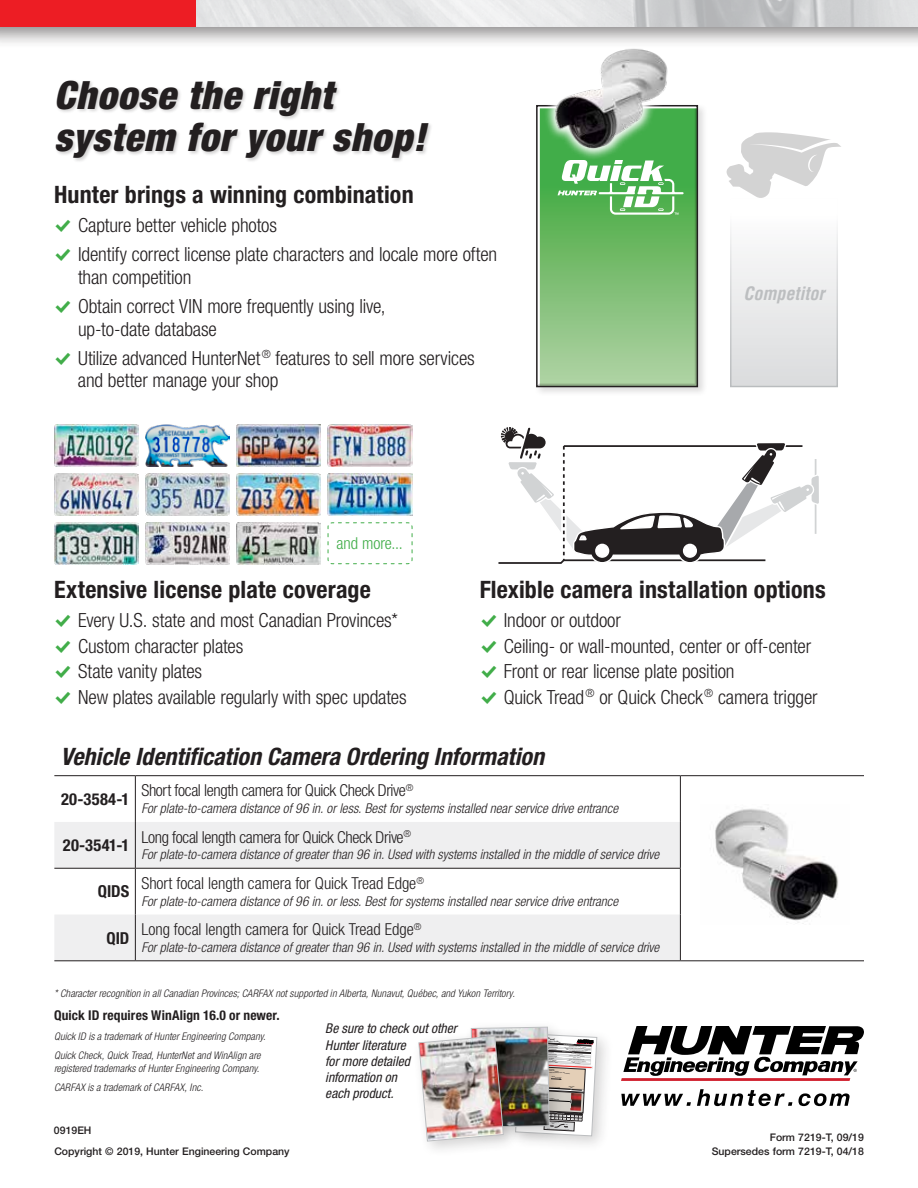
<style>
.page{position:relative;width:918px;height:1188px;background:#fff}
.page>*{position:absolute;margin:0;border:0;box-sizing:border-box;transform-origin:0 0}
.t1{font:italic 900 condensed 39px/42px "Helvetica Neue LT Std";letter-spacing:.025em;color:#231f20}
.t2{font:700 condensed 24px "Helvetica Neue LT Std";letter-spacing:.005em;color:#231f20}
.t3{font:italic 700 condensed 24px "Helvetica Neue LT Std";color:#231f20}
.t4{font:300 condensed 19.5px/25.5px "Helvetica Neue LT Std";letter-spacing:-.01em;color:#231f20}
.t5{font:italic 700 condensed 18px "Helvetica";color:#bcbec0}
.t6{font:300 condensed 16.5px "Helvetica Neue LT Std";letter-spacing:-.015em;color:#231f20}
.t7{font:700 condensed 16.5px "Helvetica Neue LT Std";letter-spacing:.01em;color:#231f20}
.t8{font:300 condensed 16.5px "Helvetica Neue LT Std";letter-spacing:-.005em;color:#41ad49}
.t9{font:italic 300 condensed 13.5px "Helvetica Neue LT Std";color:#231f20}
.t10{font:italic condensed 13.5px/16.2px "Helvetica Neue LT Std";color:#231f20}
.t11{font:700 condensed 13.5px "Helvetica Neue LT Std";letter-spacing:.01em;color:#231f20}
.t12{font:italic 300 condensed 10.5px/19.4px "Helvetica Neue LT Std";letter-spacing:.01em;color:#231f20}
.t13{font:500 10.5px/13.5px "Helvetica Neue LT Std";color:#231f20;text-align:right}
.s1{font-family:"Modern Pictograms";font-weight:400;font-stretch:normal;font-size:21px;color:#41ad49}
</style>
<div class="page">
<svg style="left:621px;top:1026px;width:243px;height:55px"></svg>
<svg style="left:621px;top:1094px;width:70px;height:12px"></svg>
<svg style="left:697px;top:1089px;width:95px;height:17px"></svg>
<svg style="left:798px;top:1093px;width:52px;height:13px"></svg>
<div style="left:731px;top:199px;width:106px;height:188px;background:linear-gradient(to bottom,#fff,#dadbdd)"></div>
<div style="left:730px;top:198px;width:108px;height:189px;border:2px solid #b1b4b6"></div>
<div style="left:55px;top:79px;width:378px;height:84px;background:#231f20;opacity:.2"></div>
<div style="left:534px;top:103px;width:174px;height:294px;background:#231f20;opacity:.15"></div>
<div style="left:534px;top:106px;width:168px;height:282px;background:#231f20;opacity:.2"></div>
<svg style="left:558px;top:160px;width:126px;height:55px"></svg>
<div style="left:536px;top:105px;width:162px;height:282px;border:2px solid #231f20"></div>
<svg style="left:544px;top:103px;width:136px;height:57px"></svg>
<img style="left:552px;top:49px;width:122px;height:110px">
<svg style="left:727px;top:132px;width:114px;height:66px"></svg>
<img style="left:54px;top:425px;width:85px;height:41px">
<img style="left:54px;top:473px;width:85px;height:42px">
<img style="left:145px;top:424px;width:85px;height:43px">
<img style="left:328px;top:473px;width:84px;height:42px">
<img style="left:328px;top:424px;width:84px;height:43px">
<img style="left:236px;top:424px;width:85px;height:43px">
<img style="left:236px;top:473px;width:85px;height:42px">
<img style="left:145px;top:522px;width:85px;height:42px">
<img style="left:236px;top:522px;width:85px;height:42px">
<img style="left:145px;top:473px;width:85px;height:42px">
<img style="left:54px;top:522px;width:85px;height:42px">
<svg style="left:327px;top:522px;width:86px;height:42px"></svg>
<div style="left:497px;top:423px;width:25px;height:25px;border:8px dashed #fff;border-radius:50%"></div>
<svg style="left:497px;top:426px;width:322px;height:138px"></svg>
<div style="left:508px;top:1026px;width:106px;height:127px;background:#231f20;opacity:.2"></div>
<div style="left:464px;top:1020px;width:102px;height:124px;background:#fdfdfd"></div>
<div style="left:412px;top:1029px;width:108px;height:129px;background:#231f20;opacity:.2"></div>
<img style="left:418px;top:1026px;width:180px;height:116px">
<svg style="left:54px;top:822px;width:626px;height:138px;fill:#efeff0"></svg>
<hr style="left:54px;top:775px;width:81px;height:1px;background:#231f20">
<hr style="left:135px;top:775px;width:545px;height:1px;background:#231f20">
<hr style="left:680px;top:775px;width:184px;height:1px;background:#231f20">
<hr style="left:54px;top:868px;width:81px;height:1px;background:#231f20">
<hr style="left:135px;top:868px;width:546px;height:1px;background:#231f20">
<hr style="left:54px;top:960px;width:81px;height:1px;background:#231f20">
<hr style="left:135px;top:960px;width:545px;height:1px;background:#231f20">
<hr style="left:680px;top:960px;width:184px;height:1px;background:#231f20">
<hr style="left:135px;top:776px;width:1px;height:46px;background:#231f20">
<hr style="left:680px;top:776px;width:1px;height:46px;background:#231f20">
<hr style="left:135px;top:822px;width:1px;height:46px;background:#231f20">
<hr style="left:680px;top:822px;width:1px;height:46px;background:#231f20">
<hr style="left:135px;top:869px;width:1px;height:46px;background:#231f20">
<hr style="left:680px;top:869px;width:1px;height:46px;background:#231f20">
<hr style="left:135px;top:915px;width:1px;height:45px;background:#231f20">
<hr style="left:680px;top:915px;width:1px;height:45px;background:#231f20">
<img style="left:715px;top:809px;width:124px;height:115px">
<div style="left:0;top:0;width:918px;height:49px;background:#231f20;opacity:.5"></div>
<img style="left:196px;top:0;width:722px;height:27px">
<div style="left:0;top:0;width:196px;height:27px;background:#ed1d24"></div>
<h1 class="t1" style="left:54px;top:74px;width:373px">Choose the right system for your shop!</h1>
<p class="t2" style="left:54px;top:180px;width:361px">Hunter brings a winning combination</p>
<p class="t4" style="left:54px;top:210px;width:445px;line-height:29.2px"><span class="s1">%</span> Capture better vehicle photos<br><span class="s1">%</span> Identify correct license plate characters and locale more often</p>
<p class="t4" style="left:54px;top:262px;width:333px;line-height:29.2px;text-indent:24px">than competition<br><span class="s1">%</span> Obtain correct VIN more frequently using live,</p>
<p class="t4" style="left:54px;top:314px;width:422px;line-height:29.2px;text-indent:24px">up-to-date database<br><span class="s1">%</span> Utilize advanced HunterNet<sup>®</sup> features to sell more services</p>
<p class="t4" style="left:78px;top:368px;width:202px">and better manage your shop</p>
<p class="t8" style="left:337px;top:534px;width:68px">and more...</p>
<p class="t5" style="left:744px;top:282px;width:83px">Competitor</p>
<p class="t2" style="left:54px;top:575px;width:318px">Extensive license plate coverage</p>
<p class="t4" style="left:54px;top:607px;width:354px"><span class="s1">%</span> Every U.S. state and most Canadian Provinces* <span class="s1">%</span> Custom character plates<br><span class="s1">%</span> State vanity plates<br><span class="s1">%</span> New plates available regularly with spec updates</p>
<p class="t2" style="left:480px;top:575px;width:348px">Flexible camera installation options</p>
<p class="t4" style="left:480px;top:607px;width:339px"><span class="s1">%</span> Indoor or outdoor<br><span class="s1">%</span> Ceiling- or wall-mounted, center or off-center <span class="s1">%</span> Front or rear license plate position<br><span class="s1">%</span> Quick Tread<sup>®</sup> or Quick Check<sup>®</sup> camera trigger</p>
<p class="t3" style="left:60px;top:742px;width:485px">Vehicle Identification Camera Ordering Information</p>
<p class="t7" style="left:61px;top:789px;width:70px">20-3584-1</p>
<p class="t6" style="left:141px;top:781px;width:274px">Short focal length camera for Quick Check Drive<sup>®</sup></p>
<p class="t9" style="left:141px;top:800px;width:478px">For plate-to-camera distance of 96 in. or less. Best for systems installed near service drive entrance</p>
<p class="t7" style="left:63px;top:835px;width:68px">20-3541-1</p>
<p class="t6" style="left:141px;top:827px;width:271px">Long focal length camera for Quick Check Drive<sup>®</sup></p>
<p class="t9" style="left:141px;top:847px;width:519px">For plate-to-camera distance of greater than 96 in. Used with systems installed in the middle of service drive</p>
<p class="t7" style="left:98px;top:881px;width:33px">QIDS</p>
<p class="t6" style="left:141px;top:874px;width:284px">Short focal length camera for Quick Tread Edge<sup>®</sup></p>
<p class="t9" style="left:141px;top:893px;width:478px">For plate-to-camera distance of 96 in. or less. Best for systems installed near service drive entrance</p>
<p class="t7" style="left:106px;top:928px;width:24px">QID</p>
<p class="t6" style="left:141px;top:920px;width:282px">Long focal length camera for Quick Tread Edge<sup>®</sup></p>
<p class="t9" style="left:141px;top:939px;width:519px">For plate-to-camera distance of greater than 96 in. Used with systems installed in the middle of service drive</p>
<p class="t12" style="left:54px;top:984px;width:462px">* Character recognition in all Canadian Provinces; CARFAX not supported in Alberta, Nunavut, Québec, and Yukon Territory.</p>
<p class="t11" style="left:54px;top:1007px;width:227px">Quick ID requires WinAlign 16.0 or newer.</p>
<p class="t12" style="left:54px;top:1027px;width:213px">Quick ID is a trademark of Hunter Engineering Company.<br>Quick Check, Quick Tread, HunterNet and WinAlign are</p>
<p class="t12" style="left:54px;top:1059px;width:207px">registered trademarks of Hunter Engineering Company.<br>CARFAX is a trademark of CARFAX, Inc.</p>
<p class="t10" style="left:325px;top:1021px;width:133px">Be sure to check out other<br>Hunter literature<br>for more detailed information on<br>each product.</p>
<p class="t13" style="left:54px;top:1120px;width:237px;line-height:21px;text-align:left">0919EH<br>Copyright © 2019, Hunter Engineering Company</p>
<p class="t13" style="left:712px;top:1131px;width:154px">Form 7219-T, 09/19<br>Supersedes form 7219-T, 04/18</p>
</div>
